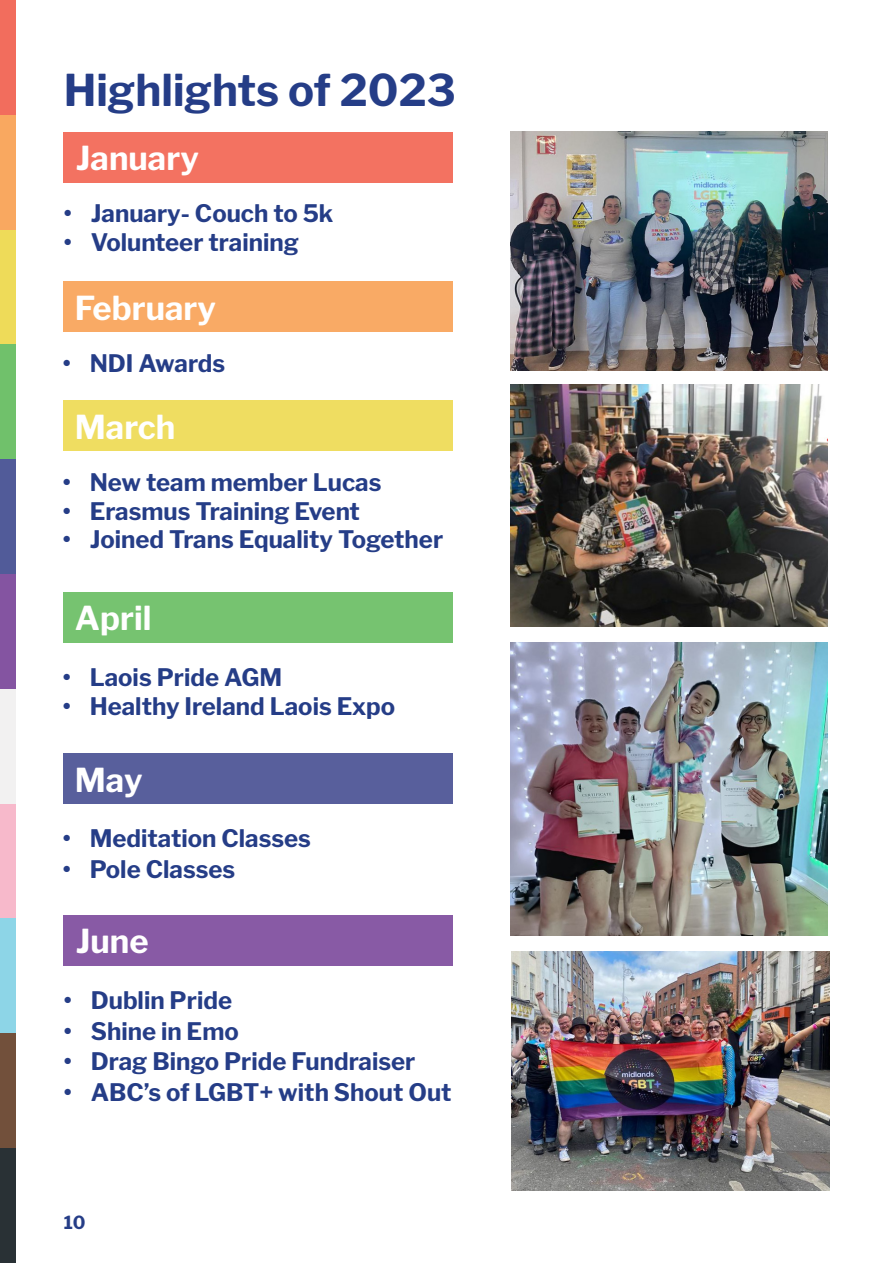
<style>
.page{position:relative;width:893px;height:1263px;background:#fff}
.page>*{position:absolute;margin:0;border:0;box-sizing:border-box;transform-origin:0 0}
.t1{font:100 43.5px "Libre Franklin";color:#253d87}
.t2{font:100 32.85px "Libre Franklin";color:#fff}
.t3{font:100 24px "Libre Franklin";color:#253d87}
.t4{font:100 18px "Libre Franklin";color:#253d87}
</style>
<div class="page">
<div style="left:63px;top:132px;width:390px;height:51px;background:#f37261"></div>
<div style="left:63px;top:400px;width:389px;height:51px;background:#efdd61"></div>
<div style="left:63px;top:281px;width:389px;height:51px;background:#f9aa65"></div>
<div style="left:63px;top:592px;width:389px;height:51px;background:#76c370"></div>
<div style="left:63px;top:753px;width:389px;height:51px;background:#585f9c"></div>
<div style="left:63px;top:915px;width:390px;height:51px;background:#885aa5"></div>
<img style="left:510px;top:132px;width:318px;height:238px">
<img style="left:510px;top:384px;width:318px;height:243px">
<img style="left:510px;top:643px;width:318px;height:292px">
<img style="left:512px;top:951px;width:317px;height:240px">
<div style="left:0;top:0;width:16px;height:115px;background:#f26d5d"></div>
<div style="left:0;top:115px;width:16px;height:115px;background:#f9a860"></div>
<div style="left:0;top:230px;width:16px;height:114px;background:#eedb59"></div>
<div style="left:0;top:344px;width:16px;height:115px;background:#70c16b"></div>
<div style="left:0;top:459px;width:16px;height:115px;background:#515b99"></div>
<div style="left:0;top:574px;width:16px;height:115px;background:#8454a1"></div>
<div style="left:0;top:689px;width:16px;height:115px;background:#f2f1f1"></div>
<div style="left:0;top:804px;width:16px;height:114px;background:#f7b9cb"></div>
<div style="left:0;top:918px;width:16px;height:115px;background:#8dd5e7"></div>
<div style="left:0;top:1033px;width:16px;height:115px;background:#72503b"></div>
<div style="left:0;top:1148px;width:16px;height:115px;background:#293135"></div>
<p class="t1" style="left:64px;top:56px;width:393px">Highlights of 2023</p>
<p class="t2" style="left:76px;top:132px;width:125px">January</p>
<p class="t3" style="left:64px;top:195px;width:271px">• January- Couch to 5k</p>
<p class="t3" style="left:64px;top:223px;width:237px">• Volunteer training</p>
<p class="t2" style="left:75px;top:282px;width:143px">February</p>
<p class="t3" style="left:63px;top:344px;width:164px">• NDI Awards</p>
<p class="t2" style="left:75px;top:401px;width:102px">March</p>
<p class="t3" style="left:63px;top:463px;width:320px">• New team member Lucas</p>
<p class="t3" style="left:63px;top:492px;width:299px">• Erasmus Training Event</p>
<p class="t3" style="left:63px;top:521px;width:382px">• Joined Trans Equality Together</p>
<p class="t2" style="left:75px;top:592px;width:78px">April</p>
<p class="t3" style="left:63px;top:658px;width:221px">• Laois Pride AGM</p>
<p class="t3" style="left:63px;top:687px;width:334px">• Healthy Ireland Laois Expo</p>
<p class="t2" style="left:75px;top:754px;width:69px">May</p>
<p class="t3" style="left:63px;top:820px;width:250px">• Meditation Classes</p>
<p class="t3" style="left:63px;top:850px;width:174px">• Pole Classes</p>
<p class="t2" style="left:76px;top:915px;width:74px">June</p>
<p class="t3" style="left:64px;top:981px;width:170px">• Dublin Pride</p>
<p class="t3" style="left:64px;top:1012px;width:176px">• Shine in Emo</p>
<p class="t3" style="left:64px;top:1043px;width:353px">• Drag Bingo Pride Fundraiser</p>
<p class="t3" style="left:64px;top:1073px;width:389px">• ABC’s of LGBT+ with Shout Out</p>
<p class="t4" style="left:64px;top:1209px;width:23px">10</p>
</div>
